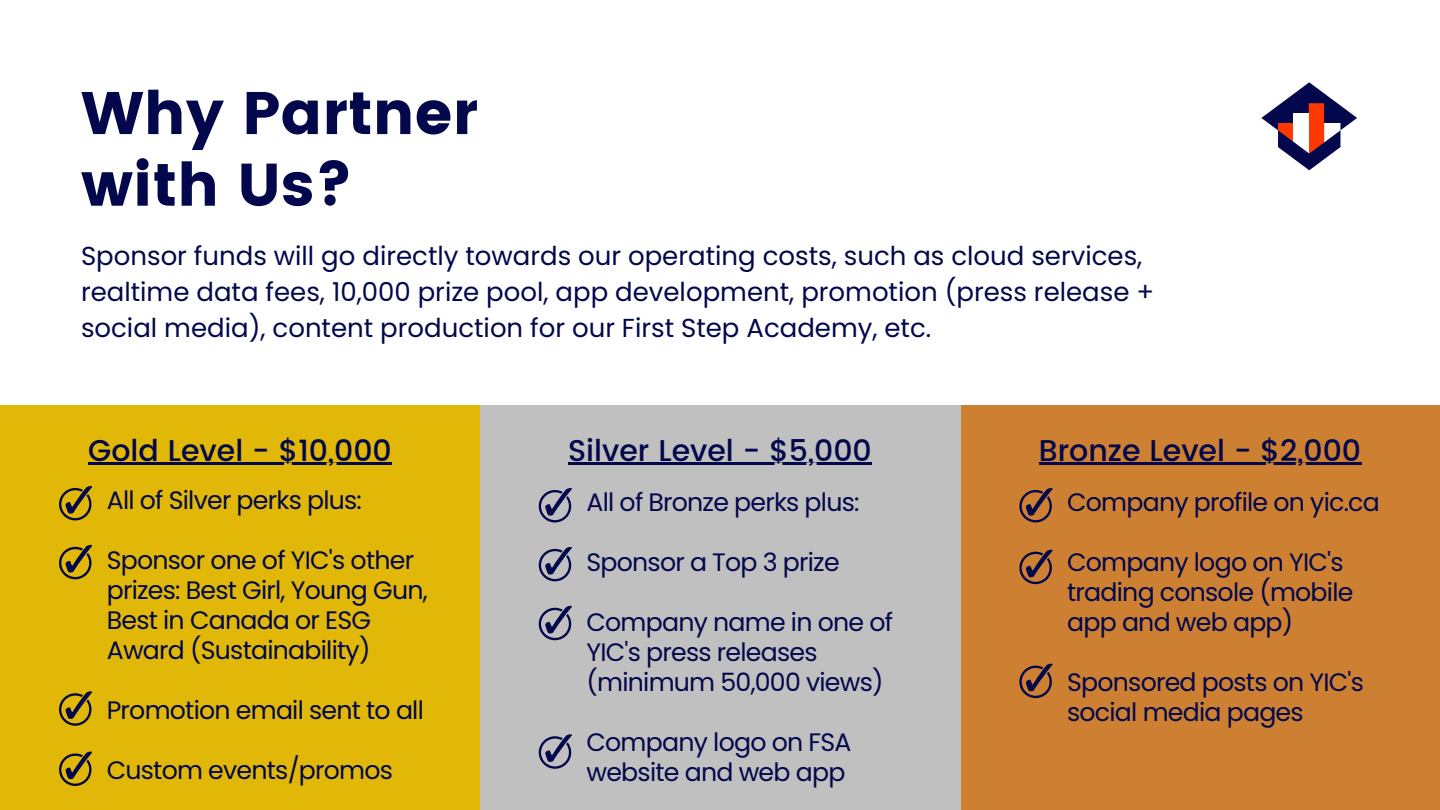
<style>
.page{position:relative;width:1440px;height:810px;background:#fff}
.page>*{position:absolute;margin:0;border:0;box-sizing:border-box;transform-origin:0 0}
.t1{font:60px/71.6px "Poppins";color:#02084b}
.t2{font:500 30px "Poppins";color:#02084b}
.t3{font:26px/36.2px "Poppins";color:#02084b}
.t4{font:25.2px/30px "Poppins";letter-spacing:-.03em;color:#02084b}
</style>
<div class="page">
<div style="left:960px;top:405px;width:480px;height:405px;background:#cd7f32"></div>
<div style="left:0;top:405px;width:480px;height:405px;background:#e2b808"></div>
<div style="left:480px;top:405px;width:480px;height:405px;background:#c0c0c0"></div>
<svg style="left:1261px;top:82px;width:96px;height:88px"></svg>
<svg style="left:1019px;top:488px;width:33px;height:35px"></svg>
<svg style="left:1019px;top:550px;width:33px;height:34px"></svg>
<svg style="left:1019px;top:664px;width:33px;height:34px"></svg>
<svg style="left:539px;top:488px;width:33px;height:35px"></svg>
<svg style="left:539px;top:547px;width:33px;height:34px"></svg>
<svg style="left:539px;top:606px;width:33px;height:34px"></svg>
<svg style="left:59px;top:486px;width:33px;height:34px"></svg>
<svg style="left:59px;top:545px;width:33px;height:34px"></svg>
<svg style="left:59px;top:691px;width:33px;height:35px"></svg>
<svg style="left:59px;top:752px;width:33px;height:34px"></svg>
<hr style="left:88px;top:463px;width:304px;height:2px;background:#02084b">
<hr style="left:568px;top:463px;width:304px;height:2px;background:#02084b">
<hr style="left:1039px;top:463px;width:322px;height:2px;background:#02084b">
<svg style="left:539px;top:734px;width:33px;height:35px"></svg>
<h1 class="t1" style="left:81px;top:78px;width:398px">Why Partner with Us?</h1>
<p class="t3" style="left:81px;top:238px;width:1075px">Sponsor funds will go directly towards our operating costs, such as cloud services, realtime data fees, 10,000 prize pool, app development, promotion (press release + social media), content production for our First Step Academy, etc.</p>
<p class="t2" style="left:88px;top:433px;width:305px">Gold Level - $10,000</p>
<p class="t2" style="left:568px;top:433px;width:305px">Silver Level - $5,000</p>
<p class="t2" style="left:1039px;top:433px;width:324px">Bronze Level - $2,000</p>
<p class="t4" style="left:1067px;top:487px;width:314px">Company profile on yic.ca</p>
<p class="t4" style="left:1067px;top:547px;width:288px">Company logo on YIC's trading console (mobile app and web app)</p>
<p class="t4" style="left:1067px;top:667px;width:298px">Sponsored posts on YIC's social media pages</p>
<p class="t4" style="left:107px;top:485px;width:257px">All of Silver perks plus:</p>
<p class="t4" style="left:107px;top:545px;width:322px">Sponsor one of YIC's other prizes: Best Girl, Young Gun,<br>Best in Canada or ESG<br>Award (Sustainability)</p>
<p class="t4" style="left:107px;top:695px;width:319px">Promotion email sent to all</p>
<p class="t4" style="left:107px;top:755px;width:288px">Custom events/promos</p>
<p class="t4" style="left:587px;top:487px;width:275px">All of Bronze perks plus:</p>
<p class="t4" style="left:587px;top:547px;width:255px">Sponsor a Top 3 prize</p>
<p class="t4" style="left:587px;top:607px;width:308px">Company name in one of<br>YIC's press releases (minimum 50,000 views)</p>
<p class="t4" style="left:587px;top:727px;width:266px">Company logo on FSA website and web app</p>
</div>
